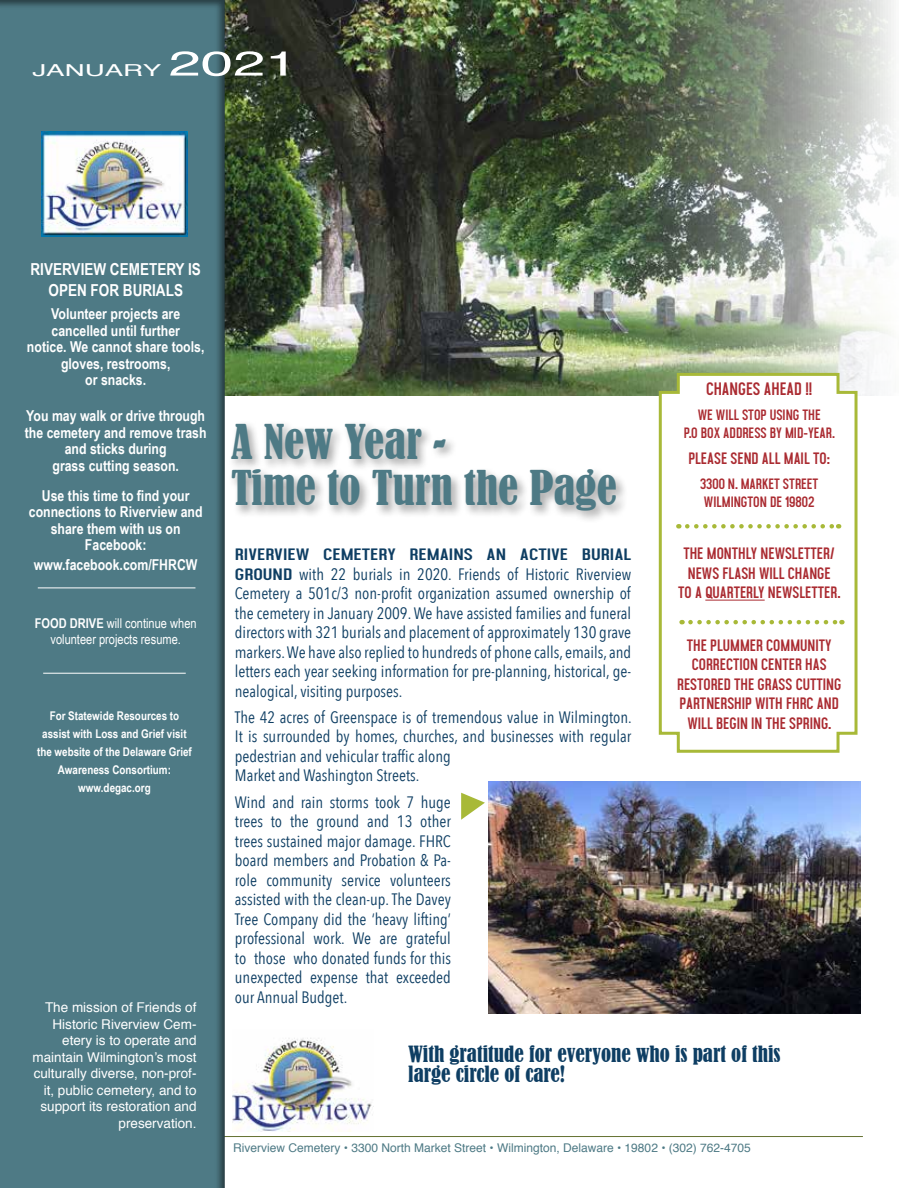
<style>
.page{position:relative;width:918px;height:1188px;background:#fff}
.page>*{position:absolute;margin:0;border:0;box-sizing:border-box;transform-origin:0 0}
.t1{font:condensed 45px/46.5px "Bernard";color:#4e7a85}
.t2{font:condensed 21px/19.5px "Bernard";color:#0e3e63}
.t3{font:700 18px "Aquilone";color:#aa2b31}
.t4{font:16.5px/19.5px "Avenir Next Condensed";color:#0e3e63;text-align:justify}
.t5{font:700 16.5px/19.5px "Aquilone";color:#aa2b31;text-align:center}
.t6{font:700 16.5px "Aquilone";color:#0e3e63;scale:1.32 1}
.t7{font:700 16.5px/21px "Arial Narrow";color:#fff;text-align:center}
.t8{font:16.5px "Helvetica";color:#fff;scale:1.68 1}
.t9{font:700 15px/16.5px "Arial Narrow";color:#fff;text-align:center}
.t10{font:700 15px/18px "Aquilone";color:#aa2b31;text-align:center}
.t11{font:13.5px/16.5px "Helvetica";color:#fff;text-align:right}
.t12{font:13.5px/16.2px "Arial Narrow";color:#fff;text-align:center}
.t13{font:700 12px/18px "Arial Narrow";color:#fff;text-align:center}
.t14{font:12px "Helvetica";color:#4e7a85}
.s1{font-size:34.5px}
.s2{font-weight:700}
.s3{font-family:"Aquilone";font-weight:700}
</style>
<div class="page">
<img style="left:489px;top:782px;width:371px;height:231px">
<img style="left:227px;top:0;width:667px;height:395px">
<hr style="left:48px;top:1136px;width:815px;height:1px;background:#647231">
<div style="left:0;top:0;width:227px;height:1188px;background:#4e7a85"></div>
<hr style="left:43px;top:673px;width:143px;height:1px;background:#fff">
<hr style="left:38px;top:588px;width:157px;height:1px;background:#fff">
<img style="left:41px;top:132px;width:146px;height:105px">
<div style="left:228px;top:420px;width:400px;height:103px;background:#000;opacity:.36"></div>
<svg style="left:657px;top:371px;width:202px;height:382px"></svg>
<hr style="left:705px;top:600px;width:60px;height:1px;background:#aa2b31">
<svg style="left:687px;top:524px;width:152px;height:5px"></svg>
<svg style="left:690px;top:620px;width:152px;height:4px"></svg>
<img style="left:232px;top:1038px;width:142px;height:94px">
<svg style="left:461px;top:793px;width:24px;height:27px"></svg>
<p class="t8" style="left:32px;top:57px;width:159px">JANUARY <span class="s1">2021</span></p>
<p class="t7" style="left:31px;top:258px;width:172px">RIVERVIEW CEMETERY IS<br>OPEN FOR BURIALS</p>
<p class="t9" style="left:27px;top:305px;width:179px">Volunteer projects are cancelled until further<br>notice. We cannot share tools, gloves, restrooms,<br>or snacks.</p>
<p class="t9" style="left:25px;top:407px;width:183px">You may walk or drive through the cemetery and remove trash and sticks during<br>grass cutting season.</p>
<p class="t9" style="left:29px;top:486px;width:175px">Use this time to find your connections to Riverview and share them with us on<br>Facebook:</p>
<p class="t9" style="left:34px;top:555px;width:165px">www.facebook.com/FHRCW</p>
<p class="t12" style="left:35px;top:615px;width:163px"><span class="s2">FOOD DRIVE</span> will continue when volunteer projects resume.</p>
<p class="t13" style="left:37px;top:706px;width:156px">For Statewide Resources to assist with Loss and Grief visit the website of the Delaware Grief<br>Awareness Consortium: www.degac.org</p>
<p class="t11" style="left:32px;top:1000px;width:166px">The mission of Friends of<br>Historic Riverview Cem&shy;etery is to operate and maintain Wilmington’s most culturally diverse, non-prof&shy;it, public cemetery, and to support its restoration and preservation.</p>
<h1 class="t1" style="left:231px;top:419px;width:387px">A New Year -<br>Time to Turn the Page</h1>
<p class="t6" style="left:235px;top:545px;width:302px">RIVERVIEW CEMETERY REMAINS AN ACTIVE BURIAL</p>
<p class="t4" style="left:235px;top:563px;width:398px"><span class="s3">GROUND</span> with 22 burials in 2020. Friends of Historic Riverview Cemetery a 501c/3 non-profit organization assumed ownership of the cemetery in January 2009. We have assisted families and funeral directors with 321 burials and placement of approximately 130 grave markers. We have also replied to hundreds of phone calls, emails, and letters each year seeking information for pre-planning, historical, ge&shy;nealogical, visiting purposes.</p>
<p class="t4" style="left:235px;top:707px;width:398px;text-align:left">The 42 acres of Greenspace is of tremendous value in Wilmington.<br>It is surrounded by homes, churches, and businesses with regular pedestrian and vehicular traffic along<br>Market and Washington Streets.</p>
<p class="t4" style="left:235px;top:791px;width:218px">Wind and rain storms took 7 huge trees to the ground and 13 other trees sustained major damage. FHRC board members and Probation &amp; Pa&shy;role community service volunteers assisted with the clean-up. The Davey Tree Company did the ‘heavy lifting’ professional work. We are grateful to those who donated funds for this unexpected expense that exceeded our Annual Budget.</p>
<p class="t3" style="left:706px;top:378px;width:108px">CHANGES AHEAD !!</p>
<p class="t10" style="left:684px;top:406px;width:152px">WE WILL STOP USING THE<br>P.O BOX ADDRESS BY MID-YEAR.</p>
<p class="t5" style="left:688px;top:449px;width:143px">PLEASE SEND ALL MAIL TO:</p>
<p class="t10" style="left:700px;top:475px;width:120px;text-align:left">3300 N. MARKET STREET<br>WILMINGTON DE 19802</p>
<p class="t5" style="left:678px;top:544px;width:163px">THE MONTHLY NEWSLETTER/<br>NEWS FLASH WILL CHANGE<br>TO A QUARTERLY NEWSLETTER.</p>
<p class="t5" style="left:677px;top:636px;width:166px">THE PLUMMER COMMUNITY<br>CORRECTION CENTER HAS<br>RESTORED THE GRASS CUTTING<br>PARTNERSHIP WITH FHRC AND<br>WILL BEGIN IN THE SPRING.</p>
<p class="t2" style="left:408px;top:1045px;width:374px">With gratitude for everyone who is part of this large circle of care!</p>
<p class="t14" style="left:233px;top:1138px;width:519px">Riverview Cemetery • 3300 North Market Street • Wilmington, Delaware • 19802 • (302) 762-4705</p>
</div>
